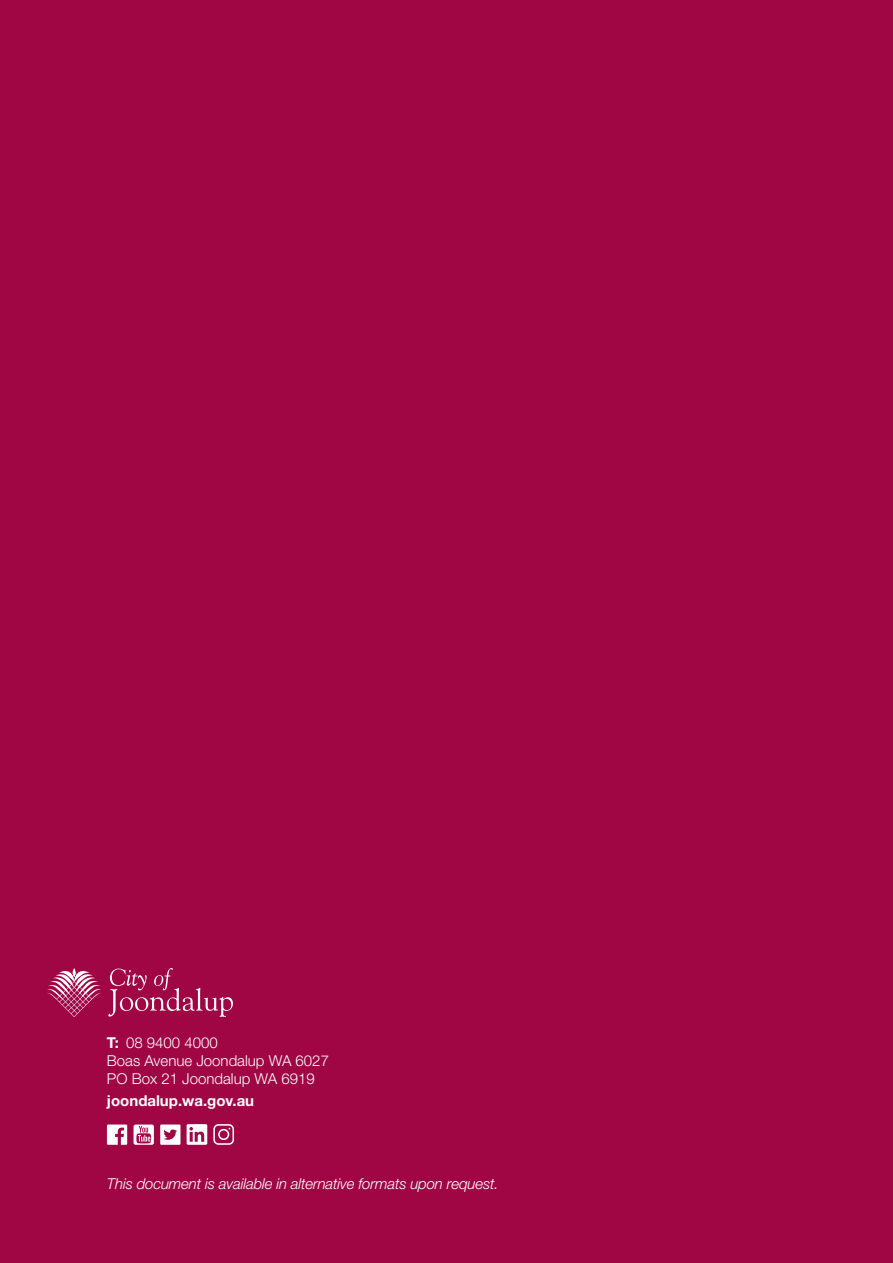
<style>
.page{position:relative;width:893px;height:1263px;background:#a10644}
.page>*{position:absolute;margin:0;border:0;box-sizing:border-box;transform-origin:0 0}
.t1{font:300 15px/18px "Helvetica Neue LT Std";color:#fff}
.t2{font:italic 300 15px "Helvetica Neue LT Std";letter-spacing:-.01em;color:#fff}
.t3{font:700 15px "Helvetica Neue LT Std";color:#fff}
.s1{font-weight:700}
</style>
<div class="page">
<svg style="left:47px;top:968px;width:186px;height:49px"></svg>
<svg style="left:107px;top:1124px;width:20px;height:21px"></svg>
<svg style="left:134px;top:1124px;width:20px;height:21px"></svg>
<svg style="left:160px;top:1124px;width:20px;height:21px"></svg>
<svg style="left:187px;top:1124px;width:20px;height:21px"></svg>
<svg style="left:213px;top:1124px;width:21px;height:21px"></svg>
<p class="t1" style="left:107px;top:1033px;width:224px"><span class="s1">T:</span> 08 9400 4000<br>Boas Avenue Joondalup WA 6027<br>PO Box 21 Joondalup WA 6919</p>
<p class="t3" style="left:107px;top:1092px;width:149px">joondalup.wa.gov.au</p>
<p class="t2" style="left:107px;top:1175px;width:393px">This document is available in alternative formats upon request.</p>
</div>
